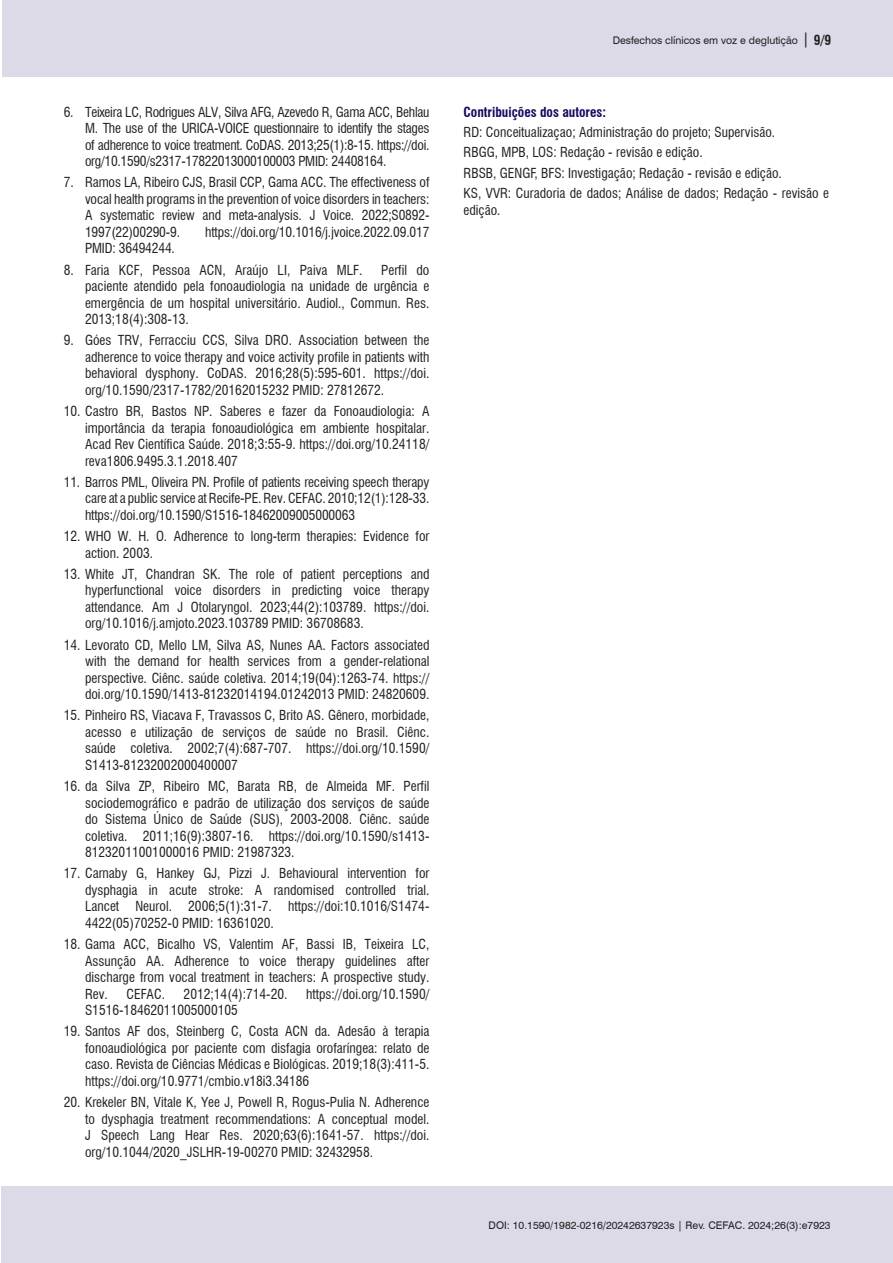
<style>
.page{position:relative;width:893px;height:1263px;background:#fff}
.page>*{position:absolute;margin:0;border:0;box-sizing:border-box;transform-origin:0 0}
.Contibuição_autor{font:condensed 13.5px/16.5px "Swiss 721 BT";color:#231f20;text-align:justify}
.Contibuição_autor_titulo{font:700 condensed 13.5px "Swiss 721 BT";color:#18085f}
.t1{font:10.5px "Swiss 721 BT";color:#231f20}
.s1{font-size:15px}
.s2{font-weight:700;font-stretch:condensed;font-size:13.5px}
</style>
<div class="page">
<div style="left:1px;top:1186px;width:892px;height:77px;background:#dcdae7"></div>
<div style="left:2px;top:0;width:891px;height:77px;background:#dcdae7"></div>
<p class="Contibuição_autor" style="left:85px;top:103px;width:346px;text-indent:-21px">6. Teixeira LC, Rodrigues ALV, Silva AFG, Azevedo R, Gama ACC, Behlau M. The use of the URICA-VOICE questionnaire to identify the stages of adherence to voice treatment. CoDAS. 2013;25(1):8-15. https://doi. org/10.1590/s2317-17822013000100003 PMID: 24408164.</p>
<p class="Contibuição_autor" style="left:85px;top:174px;width:346px;text-indent:-21px">7. Ramos LA, Ribeiro CJS, Brasil CCP, Gama ACC. The effectiveness of vocal health programs in the prevention of voice disorders in teachers:<br>A systematic review and meta-analysis. J Voice. 2022;S0892- 1997(22)00290-9.</p>
<p class="Contibuição_autor" style="left:205px;top:224px;width:226px">https://doi.org/10.1016/j.jvoice.2022.09.017</p>
<p class="Contibuição_autor" style="left:85px;top:240px;width:91px">PMID: 36494244.</p>
<p class="Contibuição_autor" style="left:64px;top:261px;width:300px">8. Faria KCF, Pessoa ACN, Araújo LI, Paiva MLF.</p>
<p class="Contibuição_autor" style="left:85px;top:261px;width:346px;text-indent:296px">Perfil do paciente atendido pela fonoaudiologia na unidade de urgência e emergência de um hospital universitário. Audiol., Commun. Res.<br>2013;18(4):308-13.</p>
<p class="Contibuição_autor" style="left:85px;top:332px;width:346px;text-indent:-21px">9. Góes TRV, Ferracciu CCS, Silva DRO. Association between the adherence to voice therapy and voice activity profile in patients with behavioral dysphony. CoDAS. 2016;28(5):595-601. https://doi. org/10.1590/2317-1782/20162015232 PMID: 27812672.</p>
<p class="Contibuição_autor" style="left:85px;top:403px;width:346px;text-indent:-21px">10. Castro BR, Bastos NP. Saberes e fazer da Fonoaudiologia: A importância da terapia fonoaudiológica em ambiente hospitalar.<br>Acad Rev Científica Saúde. 2018;3:55-9. https://doi.org/10.24118/ reva1806.9495.3.1.2018.407</p>
<p class="Contibuição_autor" style="left:85px;top:474px;width:346px;text-indent:-21px">11. Barros PML, Oliveira PN. Profile of patients receiving speech therapy care at a public service at Recife-PE. Rev. CEFAC. 2010;12(1):128-33. https://doi.org/10.1590/S1516-18462009005000063</p>
<p class="Contibuição_autor" style="left:85px;top:528px;width:346px;text-indent:-21px">12. WHO W. H. O. Adherence to long-term therapies: Evidence for action. 2003.</p>
<p class="Contibuição_autor" style="left:85px;top:566px;width:346px;text-indent:-21px">13. White JT, Chandran SK. The role of patient perceptions and hyperfunctional voice disorders in predicting voice therapy attendance. Am J Otolaryngol. 2023;44(2):103789. https://doi. org/10.1016/j.amjoto.2023.103789 PMID: 36708683.</p>
<p class="Contibuição_autor" style="left:85px;top:636px;width:346px;text-indent:-21px">14. Levorato CD, Mello LM, Silva AS, Nunes AA. Factors associated with the demand for health services from a gender-relational perspective. Ciênc. saúde coletiva. 2014;19(04):1263-74. https:// doi.org/10.1590/1413-81232014194.01242013 PMID: 24820609.</p>
<p class="Contibuição_autor" style="left:85px;top:707px;width:346px;text-indent:-21px">15. Pinheiro RS, Viacava F, Travassos C, Brito AS. Gênero, morbidade, acesso e utilização de serviços de saúde no Brasil. Ciênc. saúde coletiva. 2002;7(4):687-707. https://doi.org/10.1590/ S1413-81232002000400007</p>
<p class="Contibuição_autor" style="left:85px;top:778px;width:346px;text-indent:-21px">16. da Silva ZP, Ribeiro MC, Barata RB, de Almeida MF. Perfil sociodemográfico e padrão de utilização dos serviços de saúde do Sistema Único de Saúde (SUS), 2003-2008. Ciênc. saúde coletiva. 2011;16(9):3807-16. https://doi.org/10.1590/s1413- 81232011001000016 PMID: 21987323.</p>
<p class="Contibuição_autor" style="left:85px;top:865px;width:346px;text-indent:-21px">17. Carnaby G, Hankey GJ, Pizzi J. Behavioural intervention for dysphagia in acute stroke: A randomised controlled trial.<br>Lancet Neurol. 2006;5(1):31-7. https://doi:10.1016/S1474- 4422(05)70252-0 PMID: 16361020.</p>
<p class="Contibuição_autor" style="left:85px;top:936px;width:346px;text-indent:-21px">18. Gama ACC, Bicalho VS, Valentim AF, Bassi IB, Teixeira LC, Assunção AA. Adherence to voice therapy guidelines after discharge from vocal treatment in teachers: A prospective study.<br>Rev.</p>
<p class="Contibuição_autor" style="left:127px;top:985px;width:40px">CEFAC.</p>
<p class="Contibuição_autor" style="left:184px;top:985px;width:105px">2012;14(4):714-20.</p>
<p class="Contibuição_autor" style="left:306px;top:985px;width:125px">https://doi.org/10.1590/</p>
<p class="Contibuição_autor" style="left:85px;top:1002px;width:154px">S1516-18462011005000105</p>
<p class="Contibuição_autor" style="left:85px;top:1023px;width:346px;text-indent:-21px">19. Santos AF dos, Steinberg C, Costa ACN da. Adesão à terapia fonoaudiológica por paciente com disfagia orofaríngea: relato de caso. Revista de Ciências Médicas e Biológicas. 2019;18(3):411-5. https://doi.org/10.9771/cmbio.v18i3.34186</p>
<p class="Contibuição_autor" style="left:85px;top:1094px;width:346px;text-indent:-21px">20. Krekeler BN, Vitale K, Yee J, Powell R, Rogus-Pulia N. Adherence to dysphagia treatment recommendations: A conceptual model.<br>J Speech Lang Hear Res. 2020;63(6):1641-57. https://doi. org/10.1044/2020_JSLHR-19-00270 PMID: 32432958.</p>
<p class="t1" style="left:613px;top:33px;width:220px">Desfechos clínicos em voz e deglutição <span class="s1">|</span> <span class="s2">9/9</span></p>
<p class="Contibuição_autor_titulo" style="left:463px;top:104px;width:144px">Contribuições dos autores:</p>
<p class="Contibuição_autor" style="left:463px;top:124px;width:313px">RD: Conceitualizaçao; Administração do projeto; Supervisão.</p>
<p class="Contibuição_autor" style="left:463px;top:144px;width:241px">RBGG, MPB, LOS: Redação - revisão e edição.</p>
<p class="Contibuição_autor" style="left:463px;top:165px;width:320px">RBSB, GENGF, BFS: Investigação; Redação - revisão e edição.</p>
<p class="Contibuição_autor" style="left:463px;top:185px;width:367px">KS, VVR: Curadoria de dados; Análise de dados; Redação - revisão e edição.</p>
<p class="t1" style="left:489px;top:1218px;width:343px">DOI: 10.1590/1982-0216/20242637923s | Rev. CEFAC. 2024;26(3):e7923</p>
</div>
